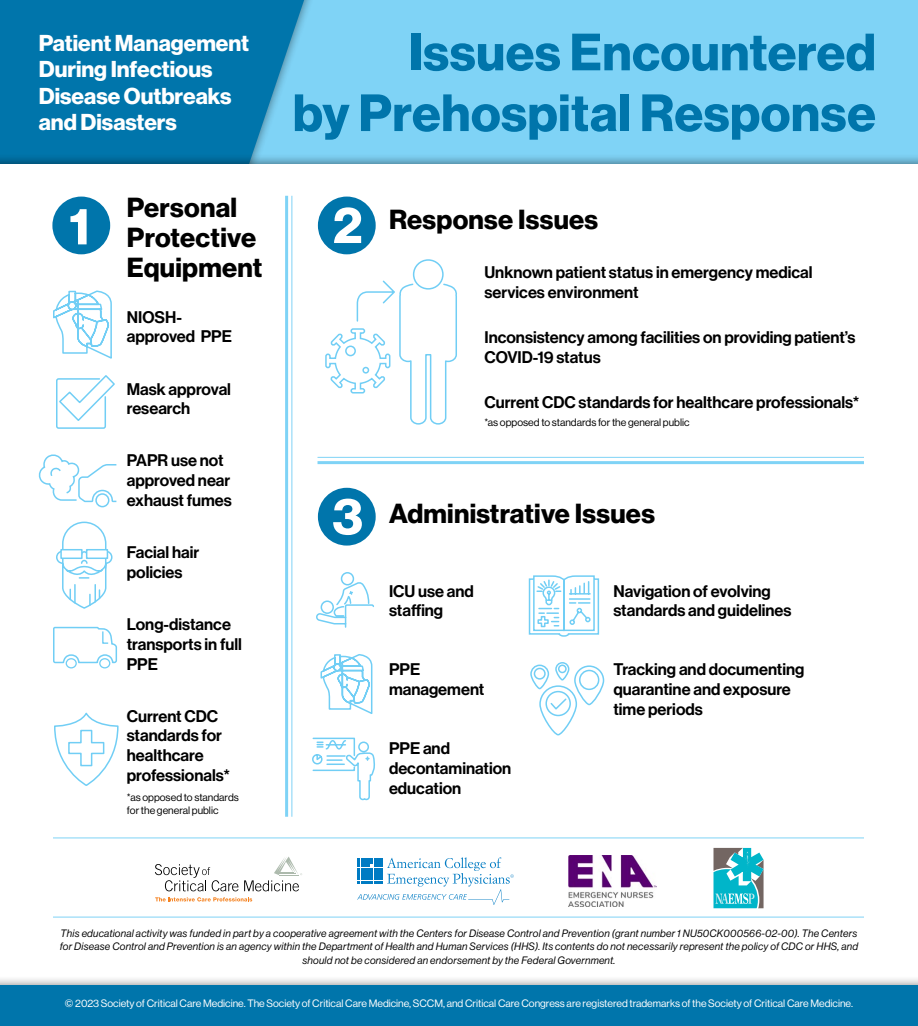
<style>
.page{position:relative;width:918px;height:1026px;background:#fff}
.page>*{position:absolute;margin:0;border:0;box-sizing:border-box;transform-origin:0 0}
.t1{font:51.3px/60.8px "N Haas Grotesk DS Std 75 Bd";letter-spacing:.01em;color:#0075ab;text-align:right}
.t2{font:51px "N Haas Grotesk DS Std 75 Bd";color:#fff}
.t3{font:27px/30px "N Haas Grotesk DS Std 75 Bd";letter-spacing:.01em;color:#000}
.t4{font:22.5px/26.2px "N Haas Grotesk DS Std 75 Bd";color:#fff}
.t5{font:16.5px/19.8px "N Haas Grotesk DS Std 65 Md";color:#000}
.t6{font:10.5px/13.5px "N Haas Grotesk DS Std 56 It";letter-spacing:.02em;color:#000;text-align:center}
.t7{font:10.5px "N Haas Grotesk DS Std 55 Rg";color:#fff}
.t8{font:10.5px/12.6px "N Haas Grotesk DS Std 55 Rg";color:#000}
.s1{font-size:51px;color:#fff}
</style>
<div class="page">
<div style="left:0;top:0;width:918px;height:971px;background:#7fd3f6"></div>
<svg style="left:0;top:0;width:304px;height:154px;background:#0a7cb0"></svg>
<div style="left:0;top:164px;width:918px;height:829px;background:#fff"></div>
<svg style="left:155px;top:897px;width:97px;height:4px"></svg>
<svg style="left:155px;top:857px;width:147px;height:34px"></svg>
<svg style="left:357px;top:857px;width:157px;height:48px"></svg>
<svg style="left:713px;top:848px;width:51px;height:61px;background:#50b5c0"></svg>
<img style="left:569px;top:856px;width:88px;height:51px">
<div style="left:0;top:975px;width:918px;height:51px;background:#000;opacity:.5"></div>
<div style="left:0;top:986px;width:918px;height:40px;background:#0075ab"></div>
<hr style="left:285px;top:196px;width:3px;height:621px;background:#7fd3f6">
<hr style="left:292px;top:196px;width:1px;height:621px;background:#7fd3f6">
<hr style="left:318px;top:461px;width:546px;height:3px;background:#7fd3f6">
<hr style="left:318px;top:457px;width:546px;height:1px;background:#7fd3f6">
<div style="left:52px;top:197px;width:58px;height:57px;background:#0075ab;border-radius:50%"></div>
<div style="left:318px;top:488px;width:58px;height:58px;background:#0075ab;border-radius:50%"></div>
<div style="left:318px;top:197px;width:58px;height:57px;background:#0075ab;border-radius:50%"></div>
<svg style="left:528px;top:575px;width:72px;height:62px"></svg>
<svg style="left:325px;top:259px;width:132px;height:166px"></svg>
<svg style="left:530px;top:662px;width:75px;height:74px"></svg>
<svg style="left:53px;top:290px;width:59px;height:69px"></svg>
<svg style="left:320px;top:654px;width:53px;height:60px"></svg>
<svg style="left:316px;top:572px;width:58px;height:56px"></svg>
<svg style="left:312px;top:737px;width:63px;height:64px"></svg>
<svg style="left:56px;top:375px;width:59px;height:54px"></svg>
<div style="left:62px;top:522px;width:44px;height:65px;border:2px solid #71cef5;border-radius:21px"></div>
<svg style="left:60px;top:549px;width:23px;height:1px"></svg>
<div style="left:86px;top:549px;width:22px;height:10px;background:#71cef5"></div>
<svg style="left:56px;top:550px;width:57px;height:59px"></svg>
<svg style="left:53px;top:626px;width:66px;height:160px"></svg>
<svg style="left:38px;top:454px;width:79px;height:54px"></svg>
<hr style="left:53px;top:917px;width:811px;height:1px;background:#7fd3f6">
<hr style="left:53px;top:838px;width:811px;height:1px;background:#7fd3f6">
<h3 class="t4" style="left:39px;top:31px;width:212px">Patient Management<br>During Infectious<br>Disease Outbreaks and Disasters</h3>
<h1 class="t1" style="left:293px;top:23px;width:585px">Issues Encountered<br>by Prehospital Response</h1>
<h2 class="t2" style="left:69px;top:197px;width:22px">1</h2>
<h3 class="t3" style="left:127px;top:192px;width:137px">Personal<br>Protective<br>Equipment</h3>
<p class="t5" style="left:127px;top:307px;width:107px">NIOSH&shy;approved PPE</p>
<p class="t5" style="left:127px;top:379px;width:106px">Mask approval research</p>
<p class="t5" style="left:127px;top:451px;width:107px">PAPR use not approved near exhaust fumes</p>
<p class="t5" style="left:127px;top:543px;width:74px">Facial hair policies</p>
<p class="t5" style="left:127px;top:615px;width:117px">Long-distance transports in full<br>PPE</p>
<p class="t5" style="left:127px;top:706px;width:105px">Current CDC standards for healthcare professionals*</p>
<p class="t8" style="left:127px;top:792px;width:113px">*as opposed to standards for the general public</p>
<h3 class="t3" style="left:333px;top:205px;width:267px"><span class="s1">2</span> Response Issues</h3>
<p class="t5" style="left:484px;top:262px;width:330px">Unknown patient status in emergency medical services environment</p>
<p class="t5" style="left:484px;top:328px;width:373px">Inconsistency among facilities on providing patient’s<br>COVID-19 status</p>
<p class="t5" style="left:484px;top:393px;width:377px">Current CDC standards for healthcare professionals*</p>
<p class="t8" style="left:484px;top:417px;width:207px">*as opposed to standards for the general public</p>
<h3 class="t3" style="left:332px;top:499px;width:324px"><span class="s1">3</span> Administrative Issues</h3>
<p class="t5" style="left:389px;top:581px;width:86px">ICU use and staffing</p>
<p class="t5" style="left:389px;top:660px;width:97px">PPE management</p>
<p class="t5" style="left:389px;top:739px;width:124px">PPE and decontamination education</p>
<p class="t5" style="left:613px;top:581px;width:180px">Navigation of evolving standards and guidelines</p>
<p class="t5" style="left:613px;top:660px;width:192px">Tracking and documenting quarantine and exposure time periods</p>
<p class="t6" style="left:60px;top:927px;width:800px">This educational activity was funded in part by a cooperative agreement with the Centers for Disease Control and Prevention (grant number 1 NU50CK000566-02-00). The Centers for Disease Control and Prevention is an agency within the Department of Health and Human Services (HHS). Its contents do not necessarily represent the policy of CDC or HHS, and should not be considered an endorsement by the Federal Government.</p>
<p class="t7" style="left:65px;top:997px;width:790px">© 2023 Society of Critical Care Medicine. The Society of Critical Care Medicine, SCCM, and Critical Care Congress are registered trademarks of the Society of Critical Care Medicine.</p>
</div>
